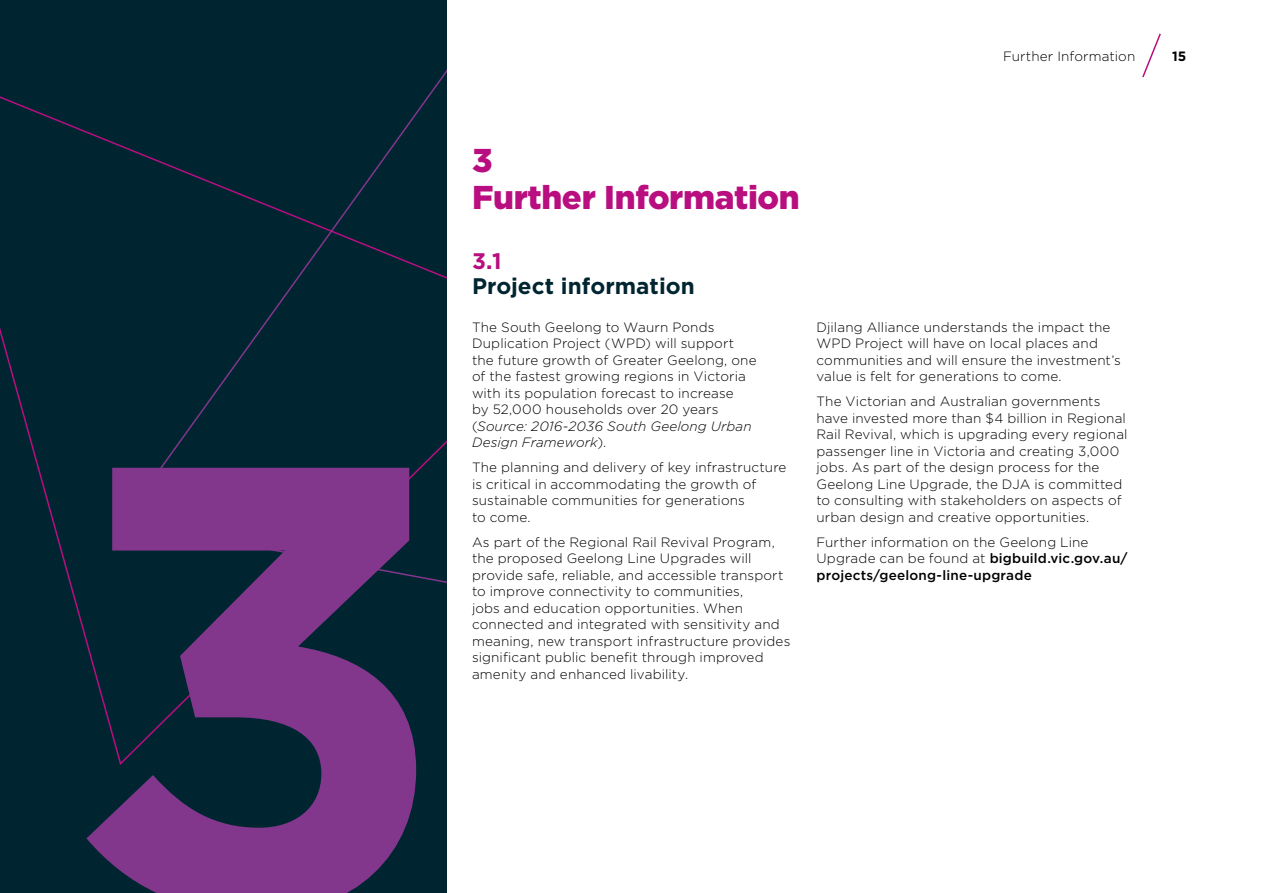
<style>
.page{position:relative;width:1263px;height:893px;background:#fff}
.page>*{position:absolute;margin:0;border:0;box-sizing:border-box;transform-origin:0 0}
.t1{font:900 33px/37.5px "Gotham";letter-spacing:-.01em;color:#b80e80}
.t2{font:700 22.5px "Gotham";color:#002531}
.t3{font:700 22.5px "Gotham";color:#b80e80}
.t4{font:300 13.5px/16.5px "Gotham";letter-spacing:.01em;color:#000}
.t5{font:700 13.5px "Gotham";color:#000}
.s1{font-style:italic}
.s2{font-weight:500}
</style>
<div class="page">
<div style="left:0;top:0;width:446px;height:893px;background:#002531"></div>
<svg style="left:120px;top:71px;width:326px;height:512px"></svg>
<svg style="left:86px;top:468px;width:330px;height:425px;fill:#82368c"></svg>
<svg style="left:1142px;top:33px;width:19px;height:45px"></svg>
<p class="t4" style="left:1003px;top:47px;width:134px">Further Information</p>
<p class="t5" style="left:1172px;top:47px;width:16px">15</p>
<h1 class="t1" style="left:472px;top:141px;width:329px">3<br>Further Information</h1>
<h2 class="t3" style="left:472px;top:246px;width:31px">3.1</h2>
<h2 class="t2" style="left:472px;top:271px;width:224px">Project information</h2>
<p class="t4" style="left:472px;top:319px;width:286px">The South Geelong to Waurn Ponds Duplication Project (WPD) will support the future growth of Greater Geelong, one of the fastest growing regions in Victoria with its population forecast to increase<br>by 52,000 households over 20 years (<span class="s1">Source: 2016-2036 South Geelong Urban Design Framework</span>).</p>
<p class="t4" style="left:472px;top:459px;width:316px">The planning and delivery of key infrastructure is critical in accommodating the growth of sustainable communities for generations<br>to come.</p>
<p class="t4" style="left:472px;top:534px;width:320px">As part of the Regional Rail Revival Program, the proposed Geelong Line Upgrades will provide safe, reliable, and accessible transport to improve connectivity to communities,<br>jobs and education opportunities. When connected and integrated with sensitivity and meaning, new transport infrastructure provides significant public benefit through improved amenity and enhanced livability.</p>
<p class="t4" style="left:816px;top:319px;width:306px">Djilang Alliance understands the impact the WPD Project will have on local places and communities and will ensure the investment’s value is felt for generations to come.</p>
<p class="t4" style="left:816px;top:393px;width:313px">The Victorian and Australian governments have invested more than $4 billion in Regional Rail Revival, which is upgrading every regional passenger line in Victoria and creating 3,000 jobs. As part of the design process for the Geelong Line Upgrade, the DJA is committed to consulting with stakeholders on aspects of urban design and creative opportunities.</p>
<p class="t4" style="left:816px;top:533px;width:313px">Further information on the Geelong Line<br>Upgrade can be found at <span class="s2">bigbuild.vic.gov.au/ projects/geelong-line-upgrade</span></p>
</div>
